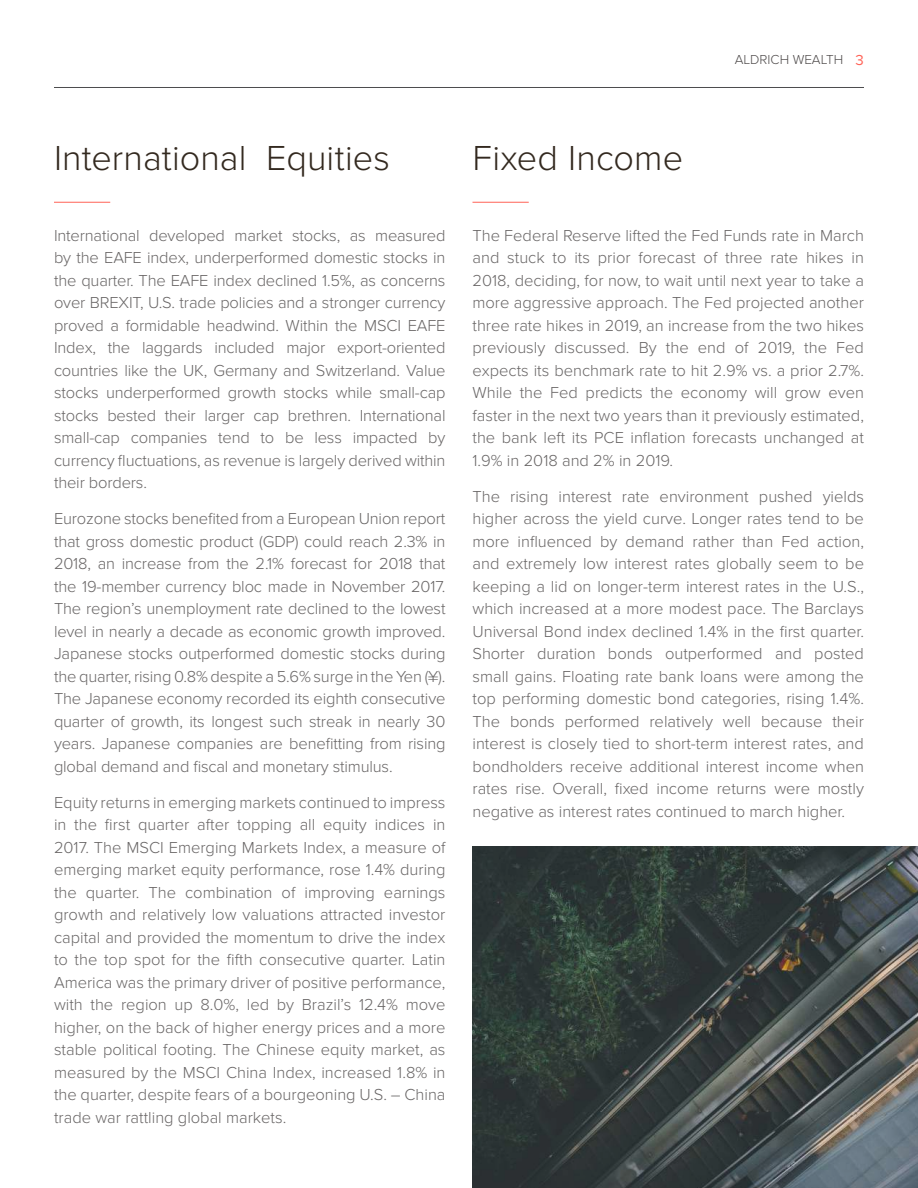
<style>
.page{position:relative;width:918px;height:1188px;background:#fff}
.page>*{position:absolute;margin:0;border:0;box-sizing:border-box;transform-origin:0 0}
.t1{font:300 36px "Proxima Nova";color:#33291f}
.t2{font:300 16.5px/22.5px "Proxima Nova";color:#696666;text-align:justify}
.t3{font:300 13.5px "Proxima Nova";color:#4f4b4b}
.s1{font-weight:400;font-size:15px;color:#ff6357}
</style>
<div class="page">
<hr style="left:54px;top:87px;width:810px;height:1px;background:#4d4d4f">
<hr style="left:54px;top:202px;width:56px;height:1px;background:#ff6357">
<hr style="left:473px;top:202px;width:56px;height:1px;background:#ff6357">
<img style="left:473px;top:847px;width:445px;height:341px">
<p class="t3" style="left:735px;top:54px;width:131px">ALDRICH WEALTH <span class="s1">3</span></p>
<h1 class="t1" style="left:54px;top:143px;width:337px">International Equities</h1>
<p class="t2" style="left:54px;top:225px;width:393px">International developed market stocks, as measured by the EAFE index, underperformed domestic stocks in the quarter. The EAFE index declined 1.5%, as concerns over BREXIT, U.S. trade policies and a stronger currency proved a formidable headwind. Within the MSCI EAFE Index, the laggards included major export-oriented countries like the UK, Germany and Switzerland. Value stocks underperformed growth stocks while small-cap stocks bested their larger cap brethren. International small-cap companies tend to be less impacted by currency fluctuations, as revenue is largely derived within their borders.</p>
<p class="t2" style="left:54px;top:508px;width:393px">Eurozone stocks benefited from a European Union report that gross domestic product (GDP) could reach 2.3% in 2018, an increase from the 2.1% forecast for 2018 that the 19-member currency bloc made in November 2017.<br>The region’s unemployment rate declined to the lowest level in nearly a decade as economic growth improved.<br>Japanese stocks outperformed domestic stocks during the quarter, rising 0.8% despite a 5.6% surge in the Yen (¥).<br>The Japanese economy recorded its eighth consecutive quarter of growth, its longest such streak in nearly 30 years. Japanese companies are benefitting from rising global demand and fiscal and monetary stimulus.</p>
<p class="t2" style="left:54px;top:792px;width:393px">Equity returns in emerging markets continued to impress in the first quarter after topping all equity indices in 2017. The MSCI Emerging Markets Index, a measure of emerging market equity performance, rose 1.4% during the quarter. The combination of improving earnings growth and relatively low valuations attracted investor capital and provided the momentum to drive the index to the top spot for the fifth consecutive quarter. Latin America was the primary driver of positive performance, with the region up 8.0%, led by Brazil’s 12.4% move higher, on the back of higher energy prices and a more stable political footing. The Chinese equity market, as measured by the MSCI China Index, increased 1.8% in the quarter, despite fears of a bourgeoning U.S. – China trade war rattling global markets.</p>
<h1 class="t1" style="left:472px;top:143px;width:212px">Fixed Income</h1>
<p class="t2" style="left:472px;top:225px;width:393px">The Federal Reserve lifted the Fed Funds rate in March and stuck to its prior forecast of three rate hikes in 2018, deciding, for now, to wait until next year to take a more aggressive approach. The Fed projected another three rate hikes in 2019, an increase from the two hikes previously discussed. By the end of 2019, the Fed expects its benchmark rate to hit 2.9% vs. a prior 2.7%.<br>While the Fed predicts the economy will grow even faster in the next two years than it previously estimated, the bank left its PCE inflation forecasts unchanged at 1.9% in 2018 and 2% in 2019.</p>
<p class="t2" style="left:472px;top:486px;width:393px">The rising interest rate environment pushed yields higher across the yield curve. Longer rates tend to be more influenced by demand rather than Fed action, and extremely low interest rates globally seem to be keeping a lid on longer-term interest rates in the U.S., which increased at a more modest pace. The Barclays Universal Bond index declined 1.4% in the first quarter.<br>Shorter duration bonds outperformed and posted small gains. Floating rate bank loans were among the top performing domestic bond categories, rising 1.4%.<br>The bonds performed relatively well because their interest is closely tied to short-term interest rates, and bondholders receive additional interest income when rates rise. Overall, fixed income returns were mostly negative as interest rates continued to march higher.</p>
</div>
